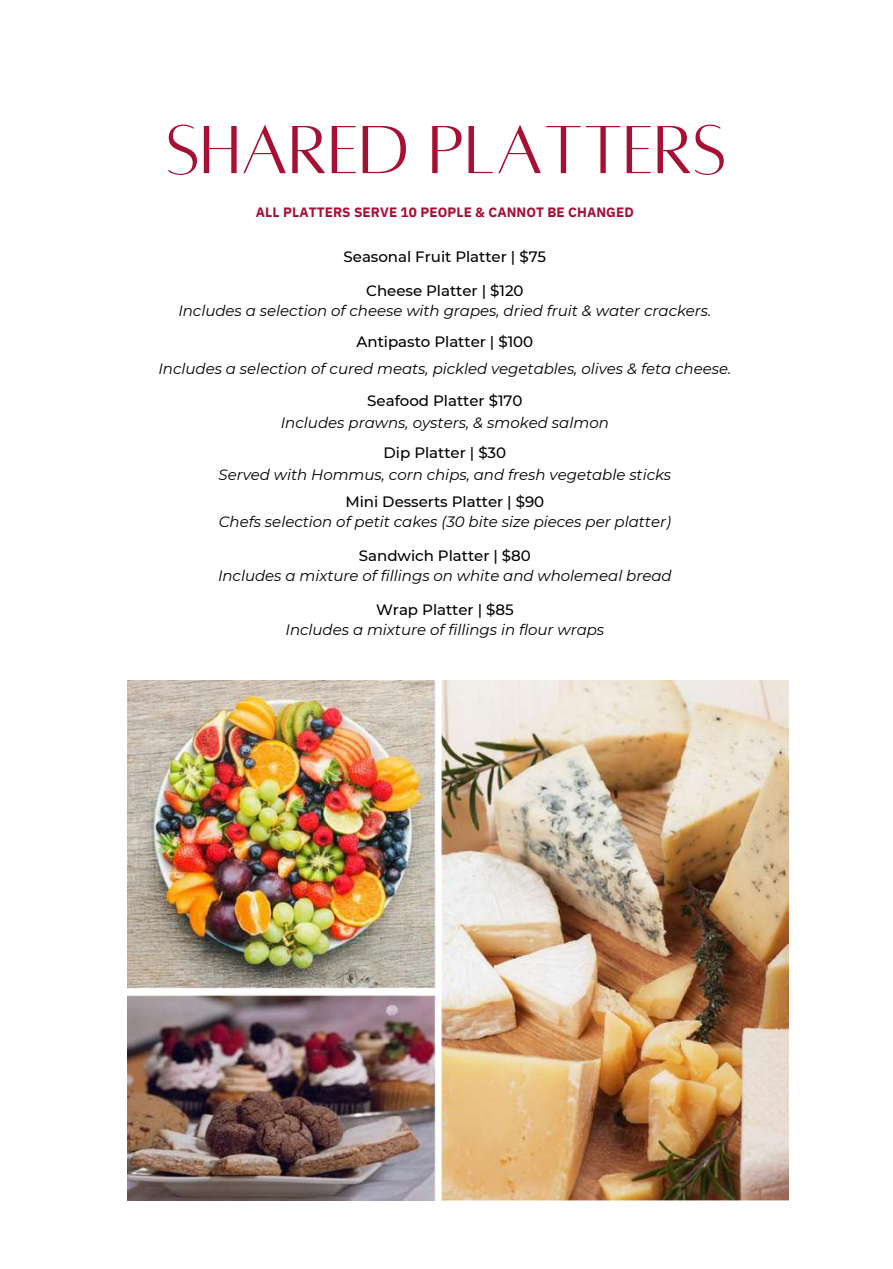
<style>
.page{position:relative;width:893px;height:1269px;background:#fff}
.page>*{position:absolute;margin:0;border:0;box-sizing:border-box;transform-origin:0 0}
.t1{font:75px "Alta regular";letter-spacing:.005em;color:#a70f33}
.t2{font:italic 15px "Montserrat";color:#000}
.t3{font:500 15px "Montserrat";color:#000}
.t4{font:700 13.5px "IBM Plex Sans";letter-spacing:.01em;color:#a70f33}
</style>
<div class="page">
<img style="left:128px;top:680px;width:660px;height:520px">
<h1 class="t1" style="left:166px;top:113px;width:561px">SHARED PLATTERS</h1>
<p class="t4" style="left:256px;top:203px;width:379px">ALL PLATTERS SERVE 10 PEOPLE &amp; CANNOT BE CHANGED</p>
<p class="t3" style="left:343px;top:247px;width:204px">Seasonal Fruit Platter | $75</p>
<p class="t3" style="left:366px;top:281px;width:159px">Cheese Platter | $120</p>
<p class="t2" style="left:178px;top:301px;width:534px">Includes a selection of cheese with grapes, dried fruit &amp; water crackers.</p>
<p class="t3" style="left:356px;top:333px;width:178px">Antipasto Platter | $100</p>
<p class="t2" style="left:158px;top:360px;width:574px">Includes a selection of cured meats, pickled vegetables, olives &amp; feta cheese.</p>
<p class="t3" style="left:367px;top:391px;width:157px">Seafood Platter $170</p>
<p class="t2" style="left:281px;top:414px;width:329px">Includes prawns, oysters, &amp; smoked salmon</p>
<p class="t3" style="left:383px;top:443px;width:124px">Dip Platter | $30</p>
<p class="t2" style="left:218px;top:466px;width:454px">Served with Hommus, corn chips, and fresh vegetable sticks</p>
<p class="t3" style="left:345px;top:493px;width:200px">Mini Desserts Platter | $90</p>
<p class="t2" style="left:219px;top:513px;width:453px">Chefs selection of petit cakes (30 bite size pieces per platter)</p>
<p class="t3" style="left:359px;top:547px;width:173px">Sandwich Platter | $80</p>
<p class="t2" style="left:218px;top:567px;width:455px">Includes a mixture of fillings on white and wholemeal bread</p>
<p class="t3" style="left:376px;top:601px;width:139px">Wrap Platter | $85</p>
<p class="t2" style="left:285px;top:621px;width:320px">Includes a mixture of fillings in flour wraps</p>
</div>
